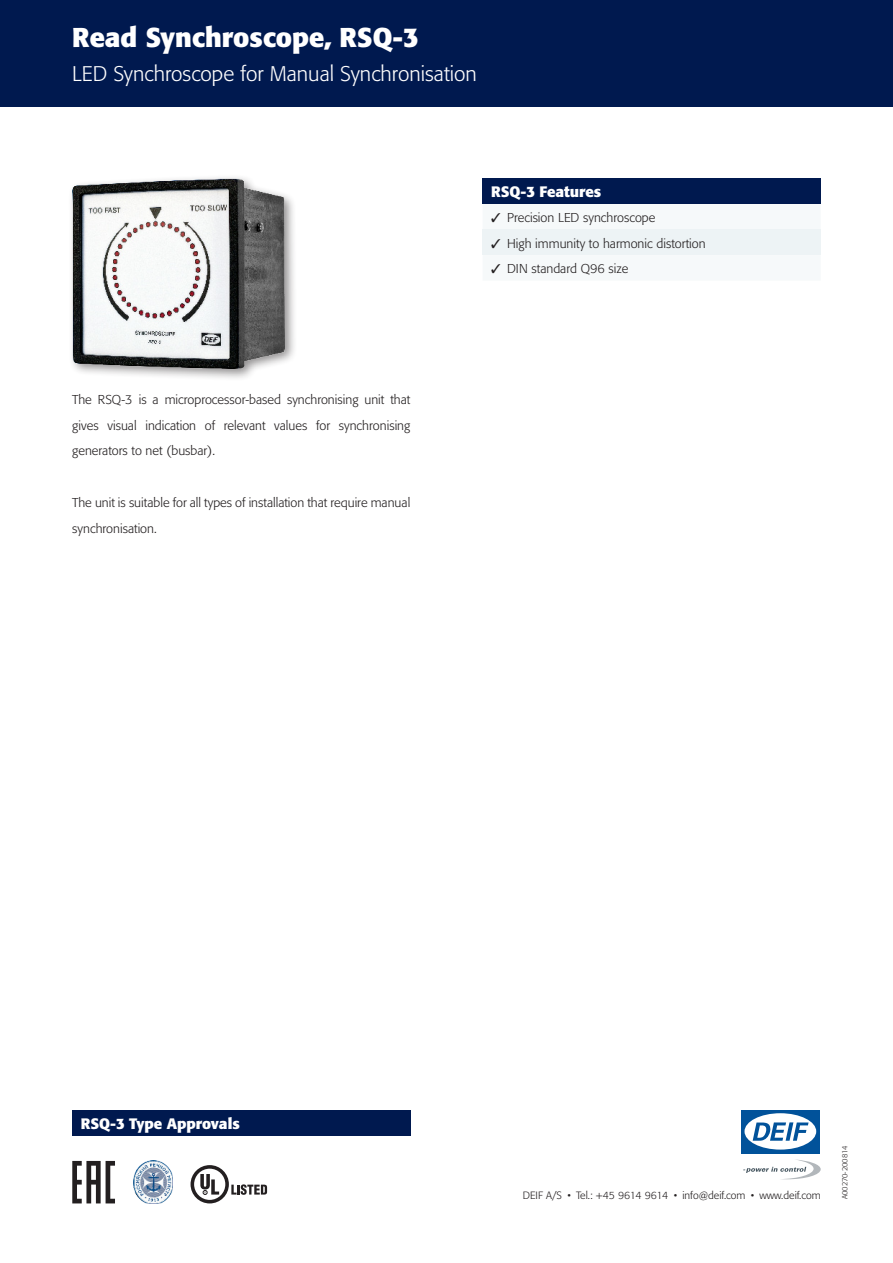
<style>
.page{position:relative;width:893px;height:1263px;background:#fff}
.page>*{position:absolute;margin:0;border:0;box-sizing:border-box;transform-origin:0 0}
.t1{font:700 27px "Formata";color:#fff}
.t2{font:300 21px "Formata";color:#fff}
.t3{font:700 15px "Formata";color:#fff}
.t4{font:300 12.75px/25.8px "Formata";color:#231f20;text-align:justify}
.t5{font:300 10.5px "Formata";color:#231f20}
.t6{font:300 7.5px "Formata";letter-spacing:-.01em;color:#231f20}
</style>
<div class="page">
<div style="left:0;top:0;width:893px;height:106px;background:#00194f"></div>
<div style="left:741px;top:1110px;width:79px;height:43px;background:#01529a"></div>
<div style="left:744px;top:1113px;width:72px;height:36px;background:#fff;border-radius:50%"></div>
<svg style="left:753px;top:1122px;width:55px;height:19px"></svg>
<svg style="left:743px;top:1159px;width:78px;height:20px"></svg>
<div style="left:68px;top:174px;width:230px;height:208px;background:#231f20;opacity:.5"></div>
<img style="left:72px;top:179px;width:213px;height:190px">
<div style="left:72px;top:1110px;width:338px;height:25px;background:#00194f"></div>
<div style="left:483px;top:179px;width:338px;height:25px;background:#00194f"></div>
<svg style="left:483px;top:229px;width:338px;height:1px"></svg>
<div style="left:483px;top:230px;width:338px;height:25px;background:#edf3f5"></div>
<svg style="left:191px;top:1165px;width:76px;height:38px"></svg>
<img style="left:133px;top:1161px;width:39px;height:42px">
<svg style="left:72px;top:1161px;width:43px;height:42px"></svg>
<h1 class="t1" style="left:72px;top:20px;width:348px">Read Synchroscope, RSQ-3</h1>
<h2 class="t2" style="left:72px;top:61px;width:406px">LED Synchroscope for Manual Synchronisation</h2>
<p class="t3" style="left:491px;top:183px;width:112px">RSQ-3 Features</p>
<p class="t4" style="left:491px;top:205px;width:166px">✓ Precision LED synchroscope</p>
<p class="t4" style="left:491px;top:230px;width:216px">✓ High immunity to harmonic distortion</p>
<p class="t4" style="left:491px;top:256px;width:139px">✓ DIN standard Q96 size</p>
<p class="t4" style="left:72px;top:386px;width:340px">The RSQ-3 is a microprocessor-based synchronising unit that gives visual indication of relevant values for synchronising generators to net (busbar).</p>
<p class="t4" style="left:72px;top:490px;width:340px">The unit is suitable for all types of installation that require manual synchronisation.</p>
<p class="t3" style="left:81px;top:1114px;width:161px">RSQ-3 Type Approvals</p>
<p class="t5" style="left:523px;top:1189px;width:299px">DEIF A/S • Tel.: +45 9614 9614 • info@deif.com • www.deif.com</p>
<p class="t6" style="left:840px;top:1199px;width:55px;rotate:-90deg">A00270-200814</p>
</div>
